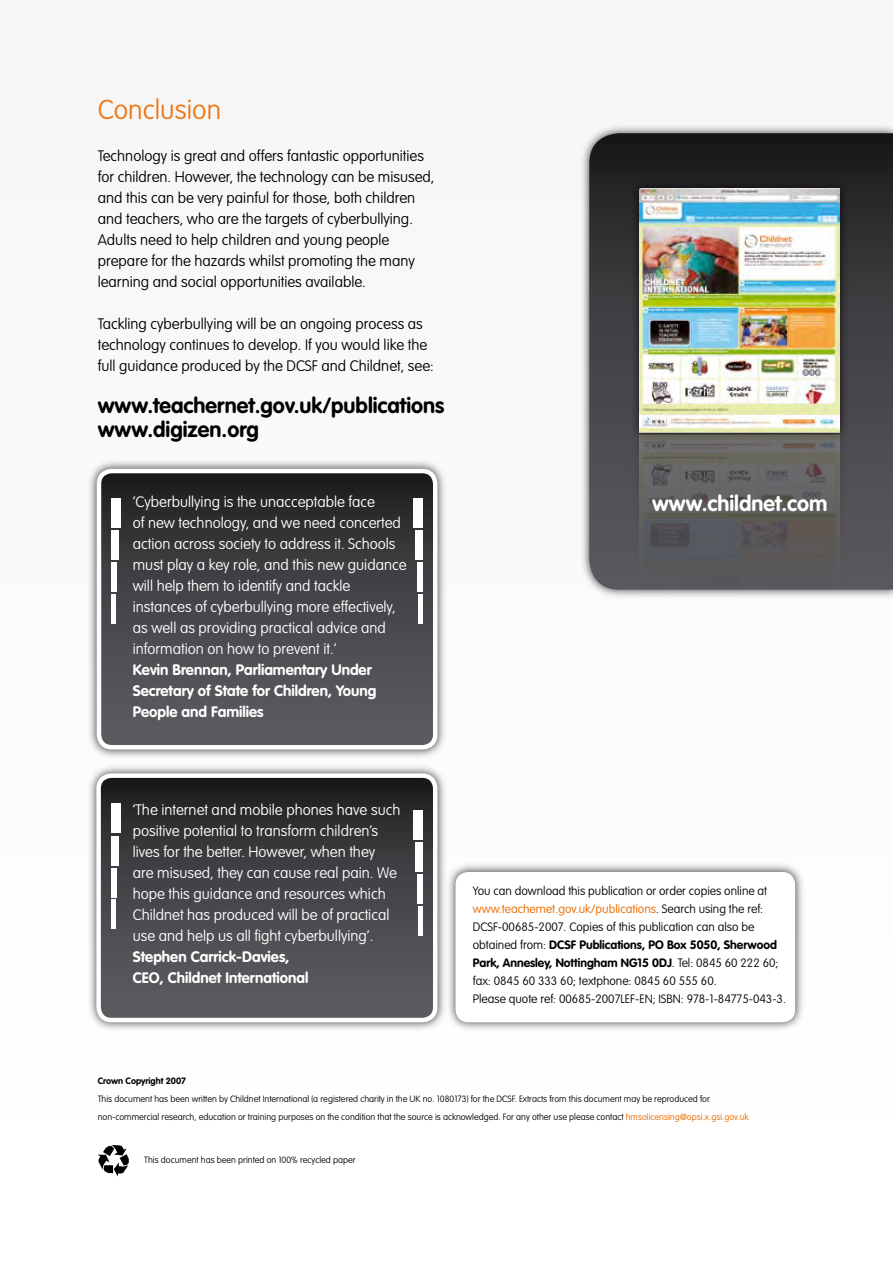
<style>
.page{position:relative;width:893px;height:1263px;background:#fbfbfb}
.page>*{position:absolute;margin:0;border:0;box-sizing:border-box;transform-origin:0 0}
.t1{font:100 27px "VAG Rounded Std";color:#ec7916}
.t2{font:700 21.6px/24px "VAG Rounded Std";color:#000}
.t3{font:700 21.6px "VAG Rounded Std";color:#fff}
.t4{font:100 15px/21px "VAG Rounded Std";color:#fff}
.t5{font:100 15px/21px "VAG Rounded Std";color:#000}
.t6{font:700 15px/21px "VAG Rounded Std";color:#fff}
.t7{font:100 12px/18px "VAG Rounded Std";color:#000}
.t8{font:100 9px/18px "VAG Rounded Std";color:#000}
.t9{font:700 9px "VAG Rounded Std";color:#000}
.s1{font-weight:300;color:#ec7916}
.s2{font-weight:700}
</style>
<div class="page">
<div style="left:579px;top:123px;width:314px;height:478px;background:#000;opacity:.75"></div>
<svg style="left:589px;top:133px;width:304px;height:457px;background:#3a383c"></svg>
<div style="left:630px;top:179px;width:220px;height:414px;background:#000;opacity:.75"></div>
<img style="left:640px;top:189px;width:200px;height:403px">
<div style="left:87px;top:459px;width:360px;height:300px;background:#000;opacity:.75"></div>
<div style="left:99px;top:471px;width:336px;height:276px;background:linear-gradient(to bottom,#262326,#636267);border-radius:13px"></div>
<div style="left:97px;top:469px;width:340px;height:280px;border:4px solid #fff;border-radius:13px"></div>
<div style="left:112px;top:498px;width:9px;height:29px;background:#fff"></div>
<div style="left:112px;top:531px;width:7px;height:29px;background:#fff"></div>
<div style="left:112px;top:563px;width:5px;height:29px;background:#fff"></div>
<hr style="left:112px;top:594px;width:4px;height:29px;background:#fff">
<div style="left:413px;top:498px;width:10px;height:29px;background:#fff"></div>
<div style="left:415px;top:531px;width:8px;height:29px;background:#fff"></div>
<div style="left:417px;top:563px;width:6px;height:29px;background:#fff"></div>
<div style="left:418px;top:594px;width:5px;height:29px;background:#fff"></div>
<div style="left:86px;top:763px;width:361px;height:270px;background:#000;opacity:.75"></div>
<div style="left:99px;top:776px;width:336px;height:244px;background:linear-gradient(to bottom,#242224,#646368);border-radius:13px"></div>
<div style="left:96px;top:773px;width:341px;height:249px;border:4px solid #fff;border-radius:13px"></div>
<div style="left:112px;top:804px;width:9px;height:29px;background:#fff"></div>
<div style="left:112px;top:836px;width:7px;height:29px;background:#fff"></div>
<div style="left:112px;top:868px;width:5px;height:29px;background:#fff"></div>
<hr style="left:112px;top:900px;width:4px;height:29px;background:#fff">
<div style="left:413px;top:810px;width:10px;height:29px;background:#fff"></div>
<div style="left:415px;top:843px;width:8px;height:29px;background:#fff"></div>
<div style="left:417px;top:874px;width:6px;height:30px;background:#fff"></div>
<div style="left:418px;top:906px;width:5px;height:29px;background:#fff"></div>
<svg style="left:98px;top:1145px;width:31px;height:31px"></svg>
<div style="left:445px;top:862px;width:361px;height:171px;background:#000;opacity:.75"></div>
<div style="left:455px;top:872px;width:340px;height:150px;background:#fff;border-radius:13px"></div>
<h1 class="t1" style="left:98px;top:94px;width:125px">Conclusion</h1>
<p class="t5" style="left:98px;top:145px;width:338px">Technology is great and offers fantastic opportunities for children. However, the technology can be misused, and this can be very painful for those, both children and teachers, who are the targets of cyberbullying.<br>Adults need to help children and young people prepare for the hazards whilst promoting the many learning and social opportunities available.</p>
<p class="t5" style="left:98px;top:313px;width:337px">Tackling cyberbullying will be an ongoing process as technology continues to develop. If you would like the full guidance produced by the DCSF and Childnet, see:</p>
<h2 class="t2" style="left:98px;top:394px;width:348px">www.teachernet.gov.uk/publications www.digizen.org</h2>
<p class="t4" style="left:133px;top:491px;width:275px">‘Cyberbullying is the unacceptable face<br>of new technology, and we need concerted action across society to address it. Schools must play a key role, and this new guidance will help them to identify and tackle instances of cyberbullying more effectively, as well as providing practical advice and information on how to prevent it.’</p>
<p class="t6" style="left:133px;top:659px;width:245px">Kevin Brennan, Parliamentary Under<br>Secretary of State for Children, Young<br>People and Families</p>
<h2 class="t3" style="left:652px;top:491px;width:177px">www.childnet.com</h2>
<p class="t4" style="left:133px;top:800px;width:269px">‘The internet and mobile phones have such positive potential to transform children’s lives for the better. However, when they<br>are misused, they can cause real pain. We hope this guidance and resources which Childnet has produced will be of practical use and help us all fight cyberbullying’.</p>
<p class="t6" style="left:133px;top:947px;width:177px">Stephen Carrick-Davies,<br>CEO, Childnet International</p>
<p class="t7" style="left:473px;top:882px;width:314px">You can download this publication or order copies online at <span class="s1">www.teachernet.gov.uk/publications</span>. Search using the ref:<br>DCSF-00685-2007. Copies of this publication can also be obtained from: <span class="s2">DCSF Publications, PO Box 5050, Sherwood Park, Annesley, Nottingham NG15 0DJ</span>. Tel: 0845 60 222 60; fax: 0845 60 333 60; textphone: 0845 60 555 60.<br>Please quote ref: 00685-2007LEF-EN; ISBN: 978-1-84775-043-3.</p>
<p class="t9" style="left:98px;top:1076px;width:90px">Crown Copyright 2007</p>
<p class="t8" style="left:98px;top:1090px;width:652px">This document has been written by Childnet International (a registered charity in the UK no. 1080173) for the DCSF. Extracts from this document may be reproduced for non-commercial research, education or training purposes on the condition that the source is acknowledged. For any other use please contact <span class="s1">hmsolicensing@opsi.x.gsi.gov.uk</span></p>
<p class="t8" style="left:144px;top:1151px;width:213px">This document has been printed on 100% recycled paper</p>
</div>
